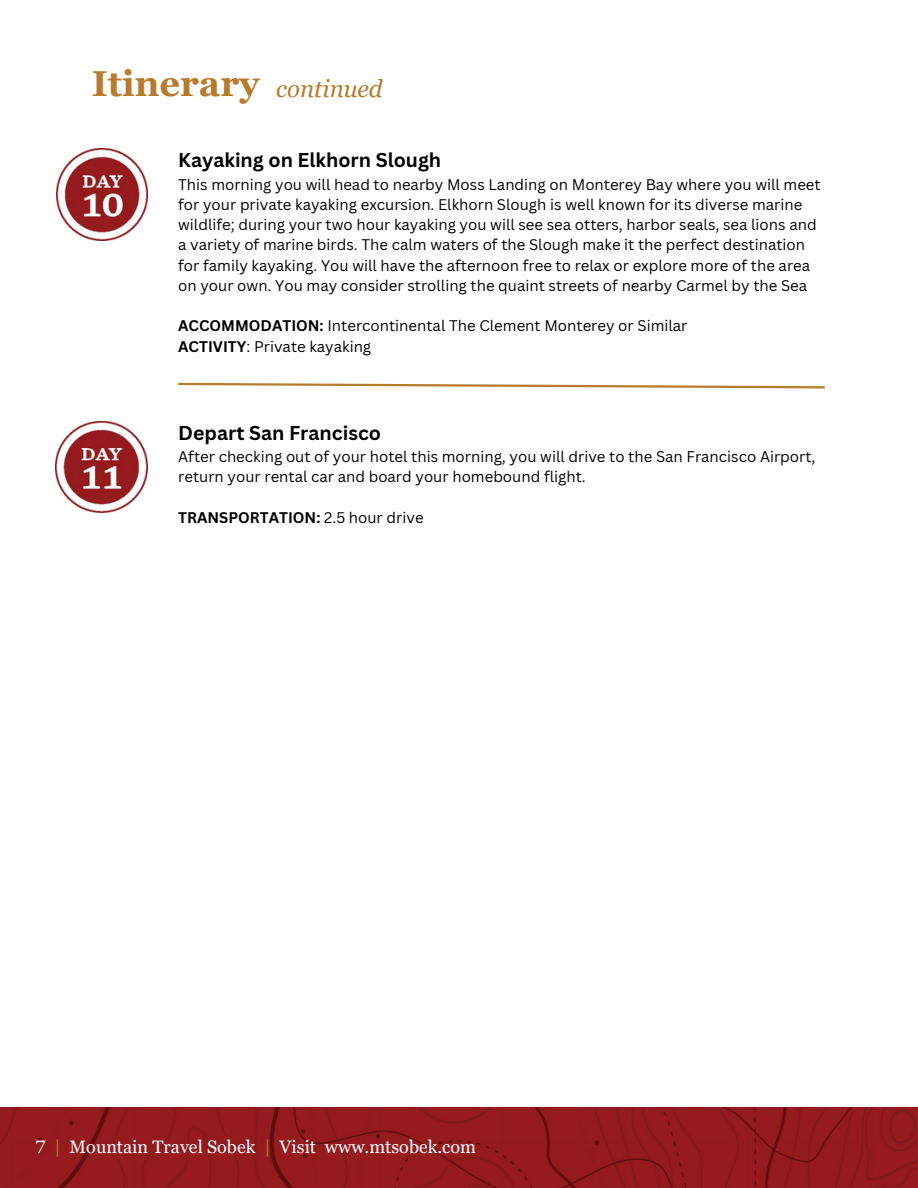
<style>
.page{position:relative;width:918px;height:1188px;background:#fff}
.page>*{position:absolute;margin:0;border:0;box-sizing:border-box;transform-origin:0 0}
.t1{font:700 36px "Georgia Pro";color:#b67b2d}
.t2{font:italic 24px "Georgia Pro";color:#b67b2d}
.t3{font:700 19.5px "Canva Sans";color:#000}
.t4{font:18px "Georgia Pro";color:#fff}
.t5{font:15px/20.2px "Canva Sans";color:#000}
.t6{font:700 15px "Canva Sans";color:#000}
.s1{font-weight:700}
.s2{font-weight:400}
.s3{color:#b67b2d}
</style>
<div class="page">
<img style="left:0;top:1107px;width:918px;height:81px">
<svg style="left:178px;top:382px;width:647px;height:7px"></svg>
<img style="left:56px;top:149px;width:91px;height:91px">
<img style="left:56px;top:421px;width:91px;height:91px">
<p class="t1" style="left:92px;top:63px;width:169px">Itinerary</p>
<p class="t2" style="left:276px;top:75px;width:108px">continued</p>
<p class="t3" style="left:178px;top:146px;width:265px">Kayaking on Elkhorn Slough</p>
<p class="t5" style="left:178px;top:174px;width:644px">This morning you will head to nearby Moss Landing on Monterey Bay where you will meet for your private kayaking excursion. Elkhorn Slough is well known for its diverse marine wildlife; during your two hour kayaking you will see sea otters, harbor seals, sea lions and a variety of marine birds. The calm waters of the Slough make it the perfect destination for family kayaking. You will have the afternoon free to relax or explore more of the area on your own. You may consider strolling the quaint streets of nearby Carmel by the Sea</p>
<p class="t5" style="left:178px;top:315px;width:511px"><span class="s1">ACCOMMODATION:</span> Intercontinental The Clement Monterey or Similar</p>
<p class="t5" style="left:178px;top:336px;width:195px"><span class="s1">ACTIVITY</span>: Private kayaking</p>
<p class="t3" style="left:178px;top:419px;width:204px">Depart San Francisco</p>
<p class="t5" style="left:178px;top:446px;width:639px">After checking out of your hotel this morning, you will drive to the San Francisco Airport, return your rental car and board your homebound flight.</p>
<h3 class="t6" style="left:178px;top:507px;width:247px">TRANSPORTATION: <span class="s2">2.5 hour drive</span></h3>
<h1 class="t4" style="left:35px;top:1137px;width:282px">7 <span class="s3">|</span> Mountain Travel Sobek <span class="s3">|</span> Visit</h1>
<h2 class="t4" style="left:325px;top:1137px;width:153px">www.mtsobek.com</h2>
</div>
